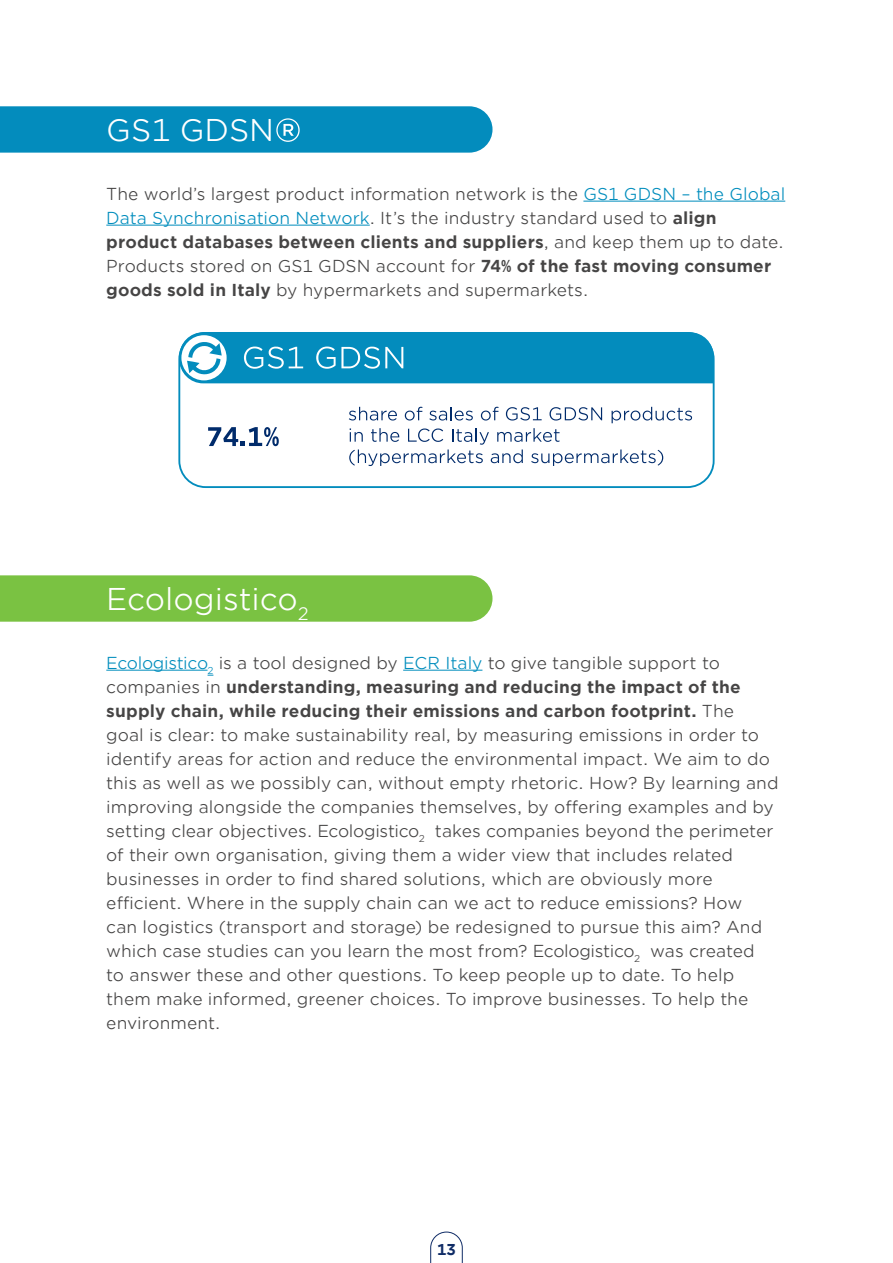
<style>
.page{position:relative;width:893px;height:1263px;background:#fff}
.page>*{position:absolute;margin:0;border:0;box-sizing:border-box;transform-origin:0 0}
.t1{font:30px "Gotham Office";color:#fff}
.t2{font:16.5px/24px "Gotham Office";color:#464545}
.t3{font:700 15px "Gotham Office";color:#102c66}
.s1{font-size:64.5px}
.s2{color:#008dbd}
.s3{font-weight:700}
</style>
<div class="page">
<div style="left:0;top:106px;width:492px;height:47px;background:#038cbd"></div>
<hr style="left:583px;top:201px;width:202px;height:1px;background:#008dbd">
<hr style="left:106px;top:225px;width:264px;height:1px;background:#008dbd">
<svg style="left:430px;top:1232px;width:33px;height:31px"></svg>
<div style="left:0;top:575px;width:492px;height:47px;background:#7ac242"></div>
<hr style="left:106px;top:670px;width:102px;height:1px;background:#008dbd">
<hr style="left:403px;top:670px;width:79px;height:1px;background:#008dbd">
<div style="left:178px;top:332px;width:537px;height:156px;border:2px solid #038cbd;border-radius:26px"></div>
<svg style="left:349px;top:407px;width:343px;height:59px"></svg>
<svg style="left:208px;top:427px;width:71px;height:19px"></svg>
<svg style="left:179px;top:332px;width:535px;height:51px;background:#1895c2"></svg>
<h1 class="t1" style="left:106px;top:110px;width:197px">GS1 GDSN<span class="s1">®</span></h1>
<p class="t2" style="left:106px;top:181px;width:680px">The world’s largest product information network is the <span class="s2">GS1 GDSN – the Global Data Synchronisation Network</span>. It’s the industry standard used to <span class="s3">align product databases between clients and suppliers</span>, and keep them up to date.<br>Products stored on GS1 GDSN account for <span class="s3">74% of the fast moving consumer goods sold in Italy</span> by hypermarkets and supermarkets.</p>
<h1 class="t1" style="left:106px;top:579px;width:204px">Ecologistico<sub>2</sub></h1>
<p class="t2" style="left:106px;top:650px;width:674px"><span class="s2">Ecologistico</span><sub>2</sub> is a tool designed by <span class="s2">ECR Italy</span> to give tangible support to companies in <span class="s3">understanding, measuring and reducing the impact of the supply chain, while reducing their emissions and carbon footprint.</span> The<br>goal is clear: to make sustainability real, by measuring emissions in order to identify areas for action and reduce the environmental impact. We aim to do this as well as we possibly can, without empty rhetoric. How? By learning and improving alongside the companies themselves, by offering examples and by setting clear objectives. Ecologistico<sub>2</sub> takes companies beyond the perimeter of their own organisation, giving them a wider view that includes related businesses in order to find shared solutions, which are obviously more efficient. Where in the supply chain can we act to reduce emissions? How<br>can logistics (transport and storage) be redesigned to pursue this aim? And which case studies can you learn the most from? Ecologistico<sub>2</sub> was created<br>to answer these and other questions. To keep people up to date. To help them make informed, greener choices. To improve businesses. To help the environment.</p>
<p class="t3" style="left:437px;top:1239px;width:20px">13</p>
</div>
